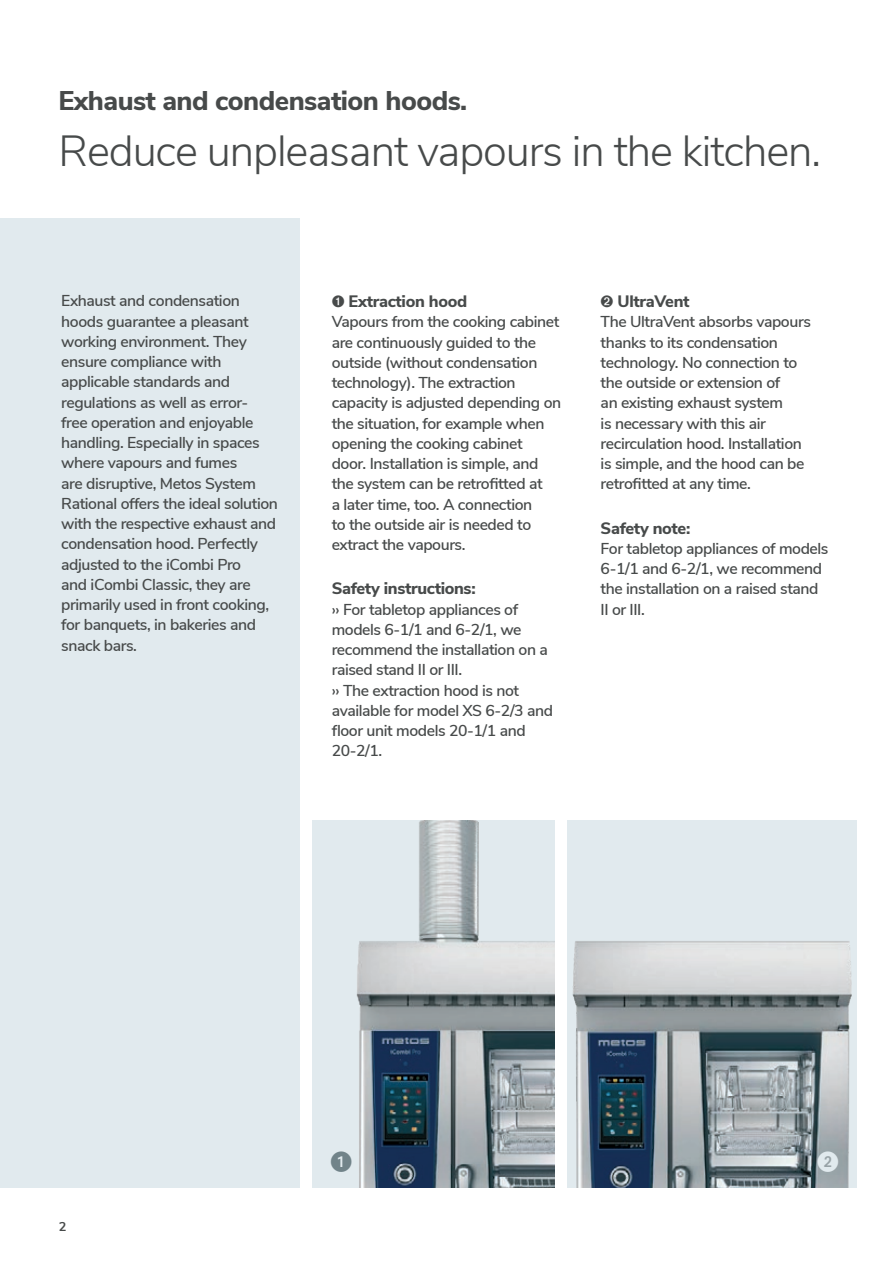
<style>
.page{position:relative;width:893px;height:1263px;background:#fff}
.page>*{position:absolute;margin:0;border:0;box-sizing:border-box;transform-origin:0 0}
.t1{font:300 43.5px "Nunito Sans";letter-spacing:-.025em;color:#474a4a}
.t2{font:800 27px "Nunito Sans";letter-spacing:-.02em;color:#474a4a}
.t3{font:21px "European Pi One";color:#718389}
.t4{font:21px "European Pi One";color:#e1eaee}
.t5{font:800 16.5px "Nunito Sans";letter-spacing:-.02em;color:#474a4a}
.t6{font:600 15.75px/20.2px "Nunito Sans";letter-spacing:-.025em;color:#474a4a}
.t7{font:700 12.75px "Nunito Sans";color:#474a4a}
</style>
<div class="page">
<div style="left:568px;top:821px;width:289px;height:367px;background:#e1eaee"></div>
<img style="left:567px;top:838px;width:285px;height:350px">
<img style="left:313px;top:820px;width:242px;height:368px">
<div style="left:0;top:218px;width:300px;height:970px;background:#e1eaee"></div>
<h2 class="t2" style="left:58px;top:81px;width:410px">Exhaust and condensation hoods.</h2>
<h1 class="t1" style="left:58px;top:119px;width:764px">Reduce unpleasant vapours in the kitchen.</h1>
<p class="t6" style="left:61px;top:290px;width:218px">Exhaust and condensation hoods guarantee a pleasant working environment. They ensure compliance with applicable standards and regulations as well as error&shy;free operation and enjoyable handling. Especially in spaces where vapours and fumes<br>are disruptive, Metos System<br>Rational offers the ideal solution with the respective exhaust and condensation hood. Perfectly adjusted to the iCombi Pro<br>and iCombi Classic, they are primarily used in front cooking, for banquets, in bakeries and snack bars.</p>
<p class="t5" style="left:332px;top:289px;width:137px">➊ Extraction hood</p>
<p class="t6" style="left:332px;top:311px;width:231px">Vapours from the cooking cabinet are continuously guided to the outside (without condensation technology). The extraction capacity is adjusted depending on the situation, for example when opening the cooking cabinet<br>door. Installation is simple, and the system can be retrofitted at<br>a later time, too. A connection<br>to the outside air is needed to extract the vapours.</p>
<p class="t5" style="left:332px;top:577px;width:145px">Safety instructions:</p>
<p class="t6" style="left:332px;top:598px;width:223px">›› For tabletop appliances of models 6-1/1 and 6-2/1, we recommend the installation on a raised stand II or III.<br>›› The extraction hood is not available for model XS 6-2/3 and floor unit models 20-1/1 and<br>20-2/1.</p>
<p class="t5" style="left:601px;top:289px;width:90px">➋ UltraVent</p>
<p class="t6" style="left:601px;top:311px;width:212px">The UltraVent absorbs vapours thanks to its condensation technology. No connection to the outside or extension of<br>an existing exhaust system<br>is necessary with this air recirculation hood. Installation is simple, and the hood can be retrofitted at any time.</p>
<p class="t5" style="left:601px;top:516px;width:91px">Safety note:</p>
<p class="t6" style="left:601px;top:537px;width:229px">For tabletop appliances of models<br>6-1/1 and 6-2/1, we recommend the installation on a raised stand<br>II or III.</p>
<p class="t7" style="left:59px;top:1218px;width:9px">2</p>
<h3 class="t3" style="left:331px;top:1150px;width:22px">1</h3>
<h3 class="t4" style="left:818px;top:1150px;width:22px">2</h3>
</div>
